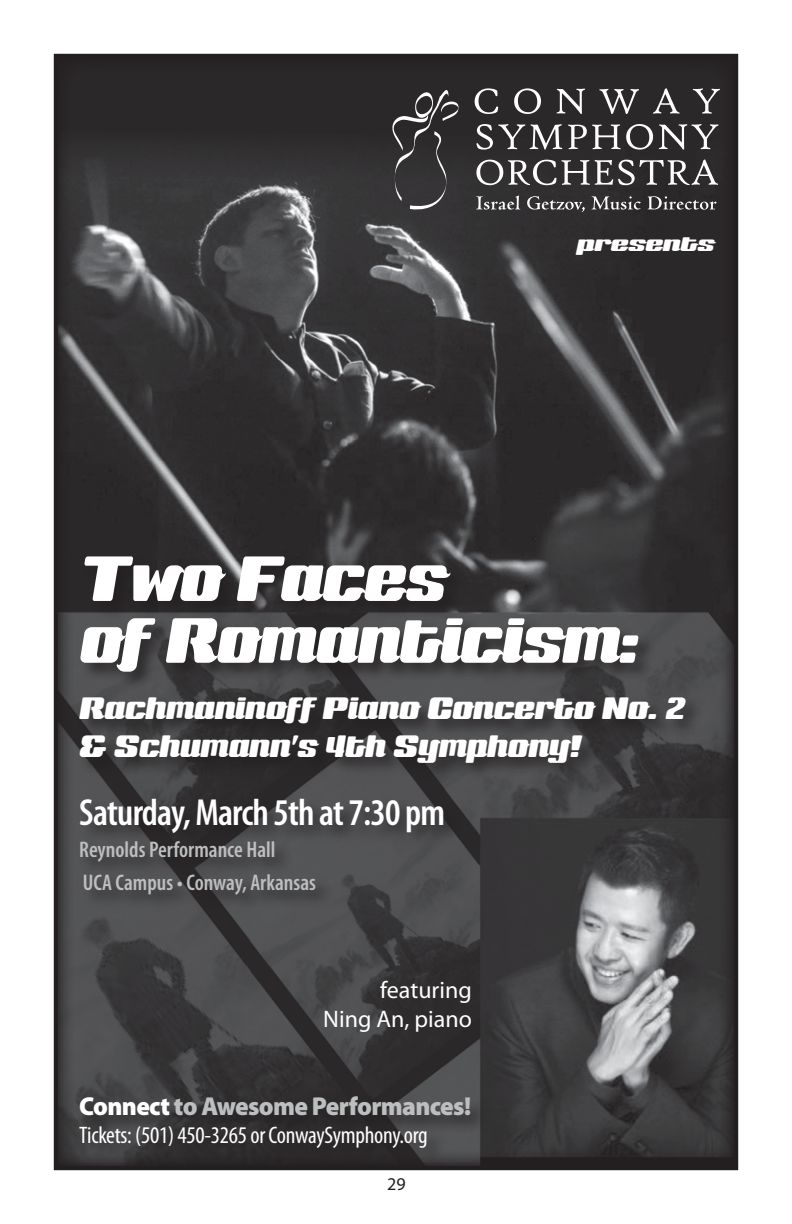
<style>
.page{position:relative;width:792px;height:1224px;background:#fff}
.page>*{position:absolute;margin:0;border:0;box-sizing:border-box;transform-origin:0 0}
.t1{font:expanded 74.2px/61.8px "Sneakers Script";color:#fff;scale:.77 1}
.t2{font:600 condensed 37.8px "Myriad Pro";letter-spacing:-.02em;color:#fff}
.t3{font:expanded 36px/38px "Sneakers Script";letter-spacing:.01em;color:#fff;scale:.77 1}
.t4{font:900 26px "Myriad Pro";letter-spacing:-.025em;color:#bcbec0}
.t5{font:condensed 24px "Myriad Pro";letter-spacing:-.01em;color:#fff}
.t6{font:24px/28.8px "Myriad Pro";color:#fff;text-align:right}
.t7{font:expanded 24px "Sneakers Script";color:#fff}
.t8{font:600 condensed 22.6px/32.6px "Myriad Pro";color:#bcbec0}
.t9{font:18px "Myriad Pro";color:#231f20}
.s1{color:#fff}
</style>
<div class="page">
<img style="left:59px;top:59px;width:674px;height:1106px">
<div style="left:54px;top:54px;width:684px;height:1116px;border:4px solid #231f20"></div>
<svg style="left:475px;top:88px;width:23px;height:26px"></svg>
<svg style="left:514px;top:88px;width:27px;height:26px"></svg>
<svg style="left:557px;top:89px;width:28px;height:25px"></svg>
<svg style="left:599px;top:89px;width:40px;height:25px"></svg>
<svg style="left:653px;top:88px;width:27px;height:26px"></svg>
<svg style="left:693px;top:88px;width:27px;height:26px"></svg>
<svg style="left:476px;top:124px;width:86px;height:26px"></svg>
<svg style="left:568px;top:124px;width:85px;height:26px"></svg>
<svg style="left:659px;top:124px;width:60px;height:26px"></svg>
<svg style="left:476px;top:159px;width:242px;height:26px"></svg>
<svg style="left:392px;top:88px;width:71px;height:124px;background:#424041"></svg>
<svg style="left:476px;top:196px;width:44px;height:14px"></svg>
<svg style="left:527px;top:196px;width:58px;height:16px"></svg>
<svg style="left:592px;top:196px;width:49px;height:14px"></svg>
<svg style="left:648px;top:196px;width:69px;height:14px"></svg>
<div style="left:78px;top:555px;width:626px;height:612px;background:#231f20;opacity:.75"></div>
<p class="t7" style="left:577px;top:229px;width:139px">presents</p>
<h1 class="t1" style="left:79px;top:547px;width:727px">Two Faces<br>of Romanticism:</h1>
<p class="t3" style="left:79px;top:689px;width:788px">Rachmaninoff Piano Concerto No. 2 &amp; Schumann’s 4th Symphony!</p>
<p class="t2" style="left:79px;top:791px;width:367px">Saturday, March 5th at 7:30 pm</p>
<p class="t8" style="left:79px;top:834px;width:238px">Reynolds Performance Hall<br>UCA Campus • Conway, Arkansas</p>
<p class="t6" style="left:323px;top:976px;width:150px">featuring<br>Ning An, piano</p>
<p class="t4" style="left:79px;top:1091px;width:394px"><span class="s1">Connect</span> to Awesome Performances!</p>
<p class="t5" style="left:79px;top:1122px;width:350px">Tickets: (501) 450-3265 or ConwaySymphony.org</p>
<p class="t9" style="left:387px;top:1174px;width:20px">29</p>
</div>
